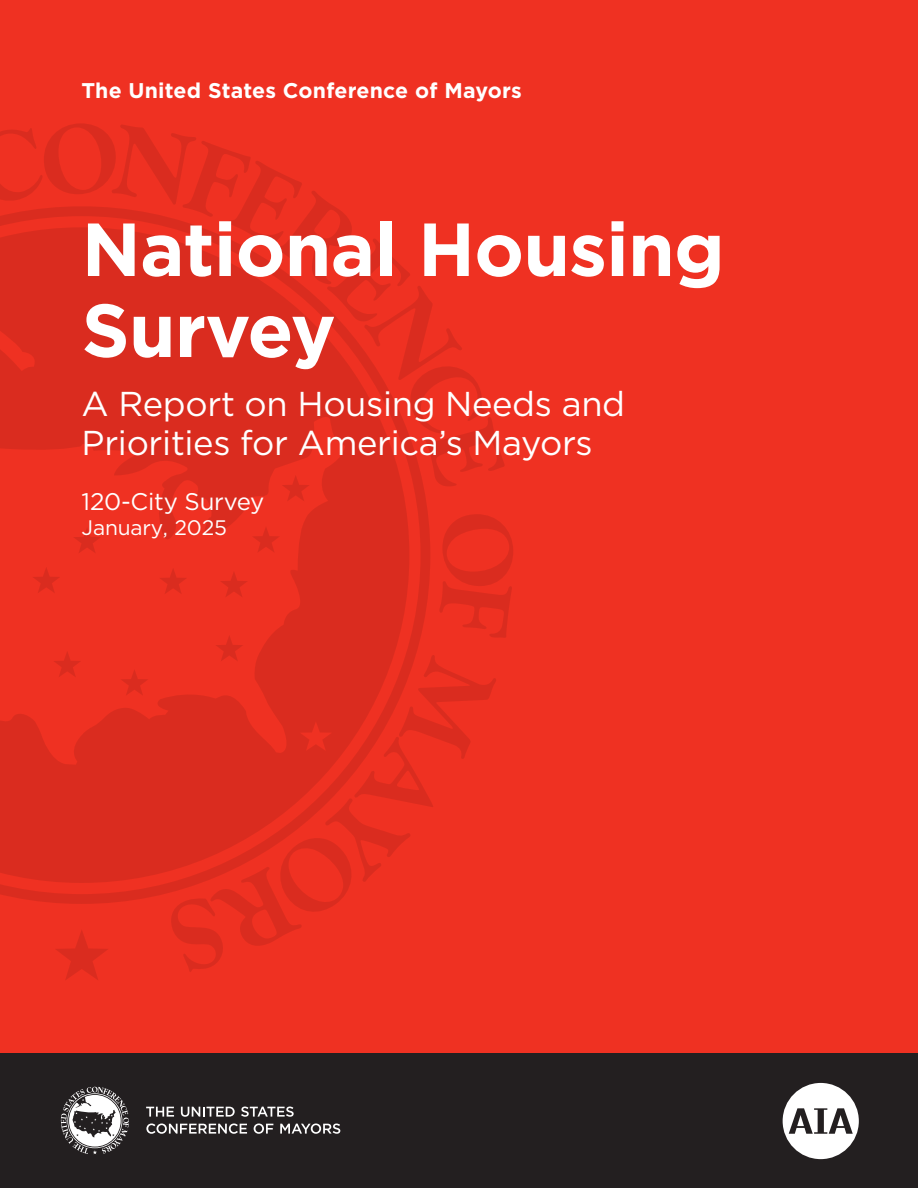
<style>
.page{position:relative;width:918px;height:1188px;background:#fff}
.page>*{position:absolute;margin:0;border:0;box-sizing:border-box;transform-origin:0 0}
.t1{font:700 75px/81px "Gotham";letter-spacing:-.01em;color:#fff}
.t2{font:34.5px/39.6px "Gotham";letter-spacing:-.01em;color:#fff}
.t3{font:24px "Gotham";letter-spacing:-.01em;color:#fff}
.t4{font:700 21.3px "Gotham";letter-spacing:.01em;color:#fff}
.contact_name{font:21px "Gotham";letter-spacing:-.01em;color:#fff}
</style>
<div class="page">
<div style="left:0;top:0;width:918px;height:1165px;background:#ef3122"></div>
<div style="left:0;top:1053px;width:918px;height:135px;background:#231f20"></div>
<svg style="left:146px;top:1107px;width:28px;height:10px"></svg>
<svg style="left:181px;top:1107px;width:54px;height:10px"></svg>
<svg style="left:241px;top:1107px;width:53px;height:10px"></svg>
<svg style="left:146px;top:1124px;width:101px;height:10px"></svg>
<svg style="left:254px;top:1124px;width:19px;height:10px"></svg>
<svg style="left:280px;top:1124px;width:60px;height:10px"></svg>
<svg style="left:61px;top:1087px;width:68px;height:67px"></svg>
<svg style="left:56px;top:930px;width:52px;height:50px"></svg>
<svg style="left:0;top:123px;width:505px;height:363px"></svg>
<svg style="left:171px;top:514px;width:342px;height:458px"></svg>
<svg style="left:0;top:206px;width:430px;height:698px"></svg>
<svg style="left:0;top:227px;width:409px;height:656px;fill:#da2c1f"></svg>
<svg style="left:783px;top:1083px;width:76px;height:76px"></svg>
<p class="t4" style="left:81px;top:76px;width:442px">The United States Conference of Mayors</p>
<p class="t1" style="left:82px;top:208px;width:645px">National Housing<br>Survey</p>
<p class="t2" style="left:82px;top:383px;width:545px">A Report on Housing Needs and<br>Priorities for America’s Mayors</p>
<p class="t3" style="left:82px;top:486px;width:184px">120-City Survey</p>
<p class="contact_name" style="left:82px;top:514px;width:147px">January, 2025</p>
</div>
